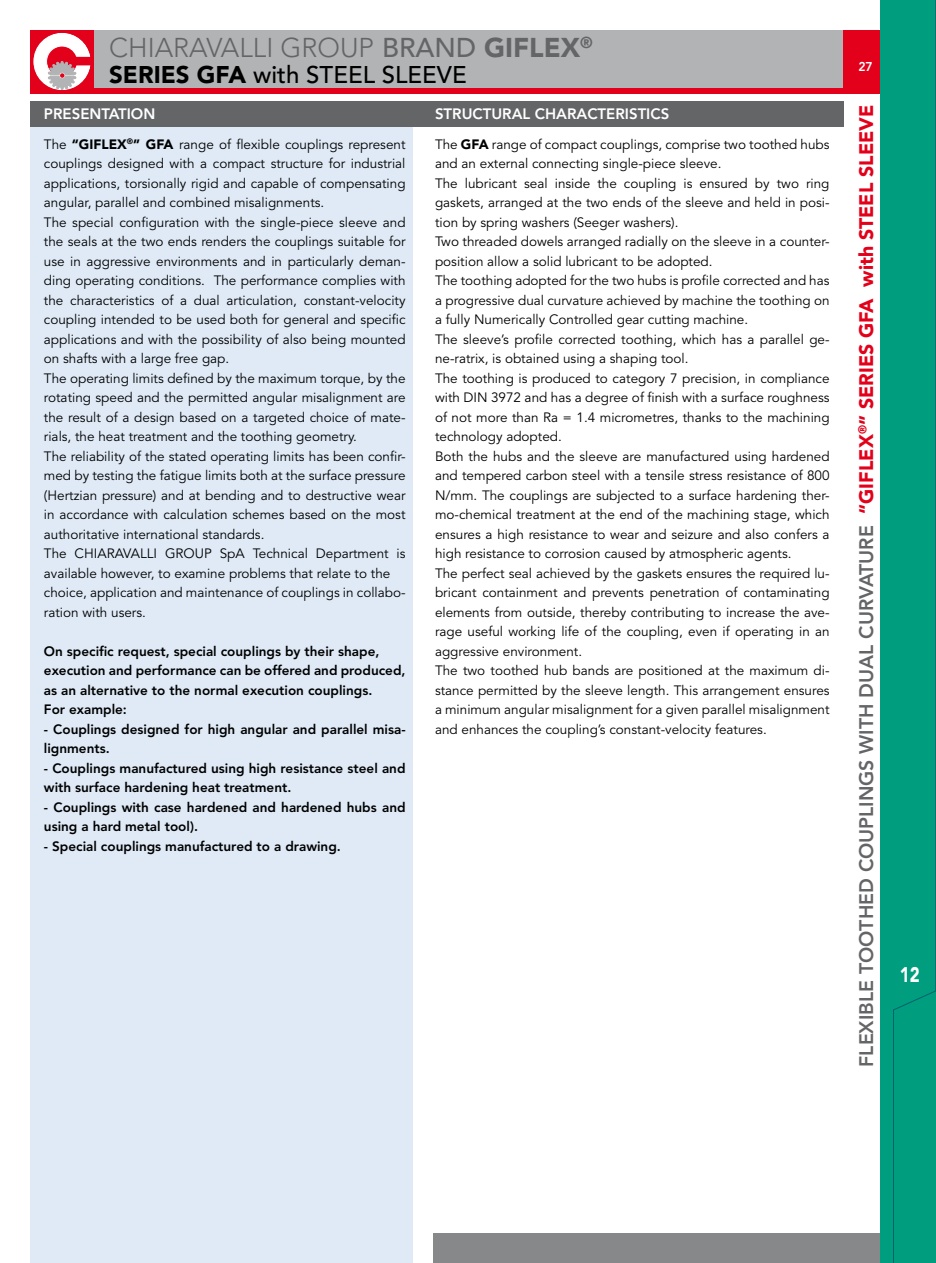
<style>
.page{position:relative;width:936px;height:1263px;background:#fff}
.page>*{position:absolute;margin:0;border:0;box-sizing:border-box;transform-origin:0 0}
.t1{font:300 27px "Avenir LT Std";color:#646567}
.t2{font:500 24px "Avenir LT Std";color:#000}
.t3{font:900 21px "Avenir LT Std";color:#fff;scale:.8 1}
.t4{font:800 19.5px "Avenir LT Std";color:#646567}
.t5{font:800 15px "Avenir LT Std";color:#fff}
.t6{font:13.5px/19.5px "Avenir LT Std";color:#000}
.t7{font:800 13.5px/19.5px "Avenir LT Std";color:#000}
.t8{font:800 12.75px "Avenir LT Std";color:#fff;scale:.95 1}
.s1{font-weight:500}
.s2{font-weight:900}
.s3{font-weight:900;color:#e2001a}
</style>
<div class="page">
<div style="left:30px;top:105px;width:383px;height:1158px;background:#dfeaf6"></div>
<div style="left:32px;top:30px;width:811px;height:64px;background:#b1b3b4"></div>
<div style="left:30px;top:30px;width:64px;height:64px;background:#e2001a"></div>
<svg style="left:33px;top:33px;width:58px;height:57px"></svg>
<div style="left:73px;top:88px;width:770px;height:6px;background:#e2001a"></div>
<div style="left:843px;top:30px;width:63px;height:64px;background:#e2001a"></div>
<div style="left:433px;top:1233px;width:473px;height:30px;background:#87888a"></div>
<div style="left:30px;top:101px;width:813px;height:25px;background:#646567"></div>
<div style="left:880px;top:0;width:55px;height:1263px;background:#009e7e"></div>
<svg style="left:893px;top:991px;width:42px;height:272px"></svg>
<h1 class="t1" style="left:109px;top:32px;width:485px">CHIARAVALLI GROUP <span class="s1">BRAND</span> <span class="s2">GIFLEX</span><sup>®</sup></h1>
<h2 class="t2" style="left:109px;top:61px;width:359px"><span class="s2">SERIES GFA</span> with STEEL SLEEVE</h2>
<p class="t5" style="left:44px;top:105px;width:113px">PRESENTATION</p>
<p class="t6" style="left:44px;top:135px;width:363px">The <span class="s2">“GIFLEX</span><sup>®</sup><span class="s2">” GFA</span> range of flexible couplings represent couplings designed with a compact structure for industrial applications, torsionally rigid and capable of compensating angular, parallel and combined misalignments.<br>The special configuration with the single-piece sleeve and the seals at the two ends renders the couplings suitable for use in aggressive environments and in particularly deman&shy;ding operating conditions. The performance complies with the characteristics of a dual articulation, constant-velocity coupling intended to be used both for general and specific applications and with the possibility of also being mounted on shafts with a large free gap.<br>The operating limits defined by the maximum torque, by the rotating speed and the permitted angular misalignment are the result of a design based on a targeted choice of mate&shy;rials, the heat treatment and the toothing geometry.<br>The reliability of the stated operating limits has been confir&shy;med by testing the fatigue limits both at the surface pressure (Hertzian pressure) and at bending and to destructive wear in accordance with calculation schemes based on the most authoritative international standards.<br>The CHIARAVALLI GROUP SpA Technical Department is available however, to examine problems that relate to the choice, application and maintenance of couplings in collabo&shy;ration with users.</p>
<p class="t7" style="left:44px;top:641px;width:363px">On specific request, special couplings by their shape, execution and performance can be offered and produced, as an alternative to the normal execution couplings.<br>For example:</p>
<p class="t7" style="left:44px;top:719px;width:363px">- Couplings designed for high angular and parallel misa&shy;lignments.</p>
<p class="t7" style="left:44px;top:758px;width:363px">- Couplings manufactured using high resistance steel and with surface hardening heat treatment.</p>
<p class="t7" style="left:44px;top:797px;width:363px">- Couplings with case hardened and hardened hubs and using a hard metal tool).</p>
<p class="t7" style="left:44px;top:836px;width:298px">- Special couplings manufactured to a drawing.</p>
<p class="t5" style="left:435px;top:105px;width:236px">STRUCTURAL CHARACTERISTICS</p>
<p class="t6" style="left:435px;top:135px;width:396px">The <span class="s2">GFA</span> range of compact couplings, comprise two toothed hubs and an external connecting single-piece sleeve.<br>The lubricant seal inside the coupling is ensured by two ring gaskets, arranged at the two ends of the sleeve and held in posi&shy;tion by spring washers (Seeger washers).<br>Two threaded dowels arranged radially on the sleeve in a counter&shy;position allow a solid lubricant to be adopted.<br>The toothing adopted for the two hubs is profile corrected and has a progressive dual curvature achieved by machine the toothing on a fully Numerically Controlled gear cutting machine.<br>The sleeve’s profile corrected toothing, which has a parallel ge&shy;ne-ratrix, is obtained using a shaping tool.<br>The toothing is produced to category 7 precision, in compliance with DIN 3972 and has a degree of finish with a surface roughness of not more than Ra = 1.4 micrometres, thanks to the machining technology adopted.<br>Both the hubs and the sleeve are manufactured using hardened and tempered carbon steel with a tensile stress resistance of 800<br>N/mm. The couplings are subjected to a surface hardening ther&shy;mo-chemical treatment at the end of the machining stage, which ensures a high resistance to wear and seizure and also confers a high resistance to corrosion caused by atmospheric agents.<br>The perfect seal achieved by the gaskets ensures the required lu&shy;bricant containment and prevents penetration of contaminating elements from outside, thereby contributing to increase the ave&shy;rage useful working life of the coupling, even if operating in an aggressive environment.<br>The two toothed hub bands are positioned at the maximum di&shy;stance permitted by the sleeve length. This arrangement ensures a minimum angular misalignment for a given parallel misalignment and enhances the coupling’s constant-velocity features.</p>
<p class="t8" style="left:858px;top:59px;width:17px">27</p>
<h3 class="t4" style="left:854px;top:1067px;width:963px;rotate:-90deg">FLEXIBLE TOOTHED COUPLINGS WITH DUAL CURVATURE <span class="s3">“GIFLEX</span><sup>®</sup><span class="s3">” SERIES GFA with STEEL SLEEVE</span></h3>
<h3 class="t3" style="left:899px;top:962px;width:26px">12</h3>
</div>
